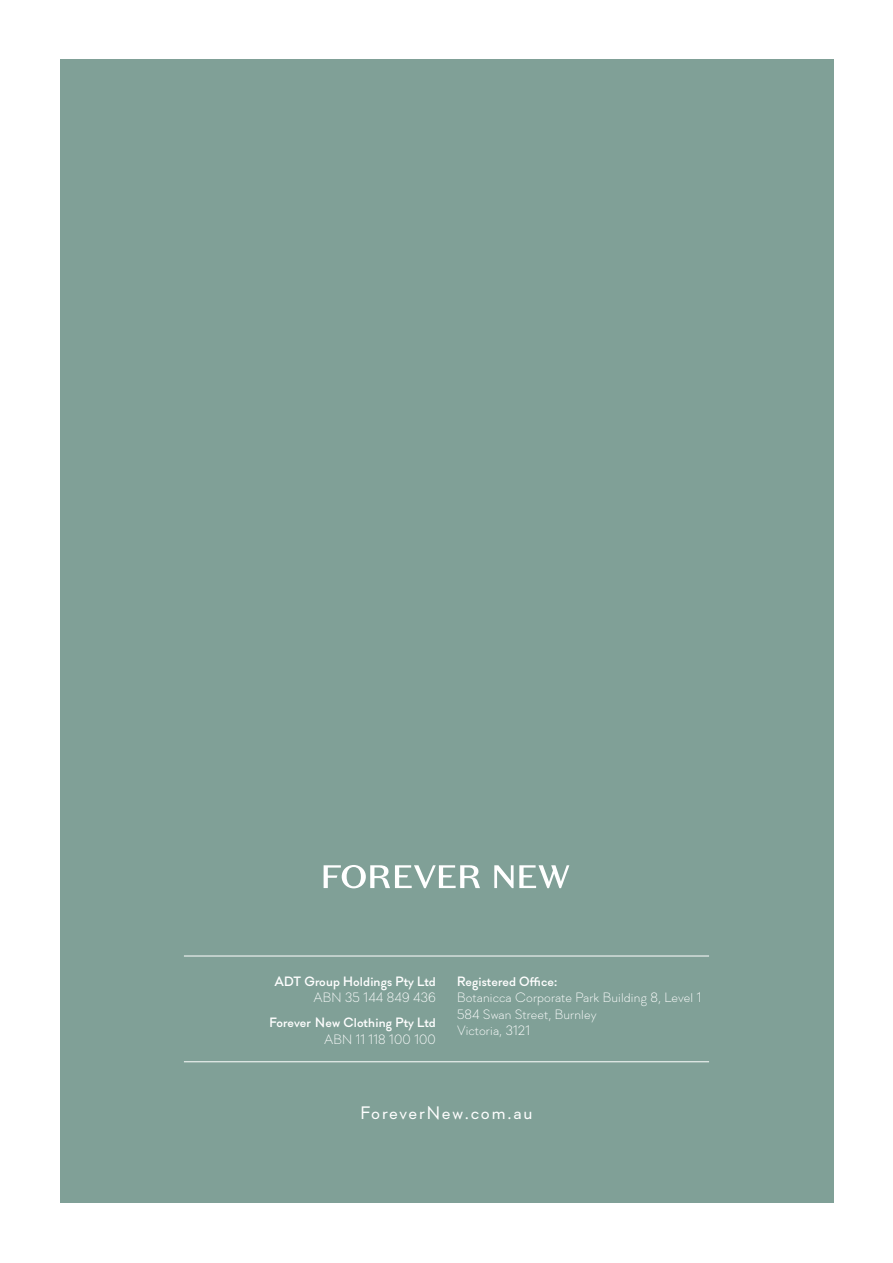
<style>
.page{position:relative;width:893px;height:1263px;background:#fff}
.page>*{position:absolute;margin:0;border:0;box-sizing:border-box;transform-origin:0 0}
.t1{font:18px "Soin Sans Pro";letter-spacing:.1em;color:#fff}
.Body_Text{font:300 13.5px/16.5px "Soin Sans Pro";letter-spacing:.01em;color:#fff}
.Body_Text-2{font:500 13.5px/16.5px "Soin Sans Pro";letter-spacing:.01em;color:#fff;text-align:right}
.s1{font-weight:300}
.s2{font-weight:500}
</style>
<div class="page">
<div style="left:60px;top:60px;width:773px;height:1143px;background:#80a097"></div>
<svg style="left:324px;top:865px;width:156px;height:23px"></svg>
<svg style="left:494px;top:865px;width:75px;height:23px"></svg>
<hr style="left:184px;top:956px;width:525px;height:1px;background:#fff">
<hr style="left:184px;top:1061px;width:525px;height:1px;background:#fff">
<p class="Body_Text-2" style="left:275px;top:973px;width:163px">ADT Group Holdings Pty Ltd<br><span class="s1">ABN 35 144 849 436</span></p>
<p class="Body_Text-2" style="left:269px;top:1014px;width:168px">Forever New Clothing Pty Ltd<br><span class="s1">ABN 11 118 100 100</span></p>
<p class="Body_Text" style="left:457px;top:973px;width:246px"><span class="s2">Registered Office:<br></span>Botanicca Corporate Park Building 8, Level 1<br>584 Swan Street, Burnley<br>Victoria, 3121</p>
<p class="t1" style="left:360px;top:1102px;width:174px">ForeverNew.com.au</p>
</div>
